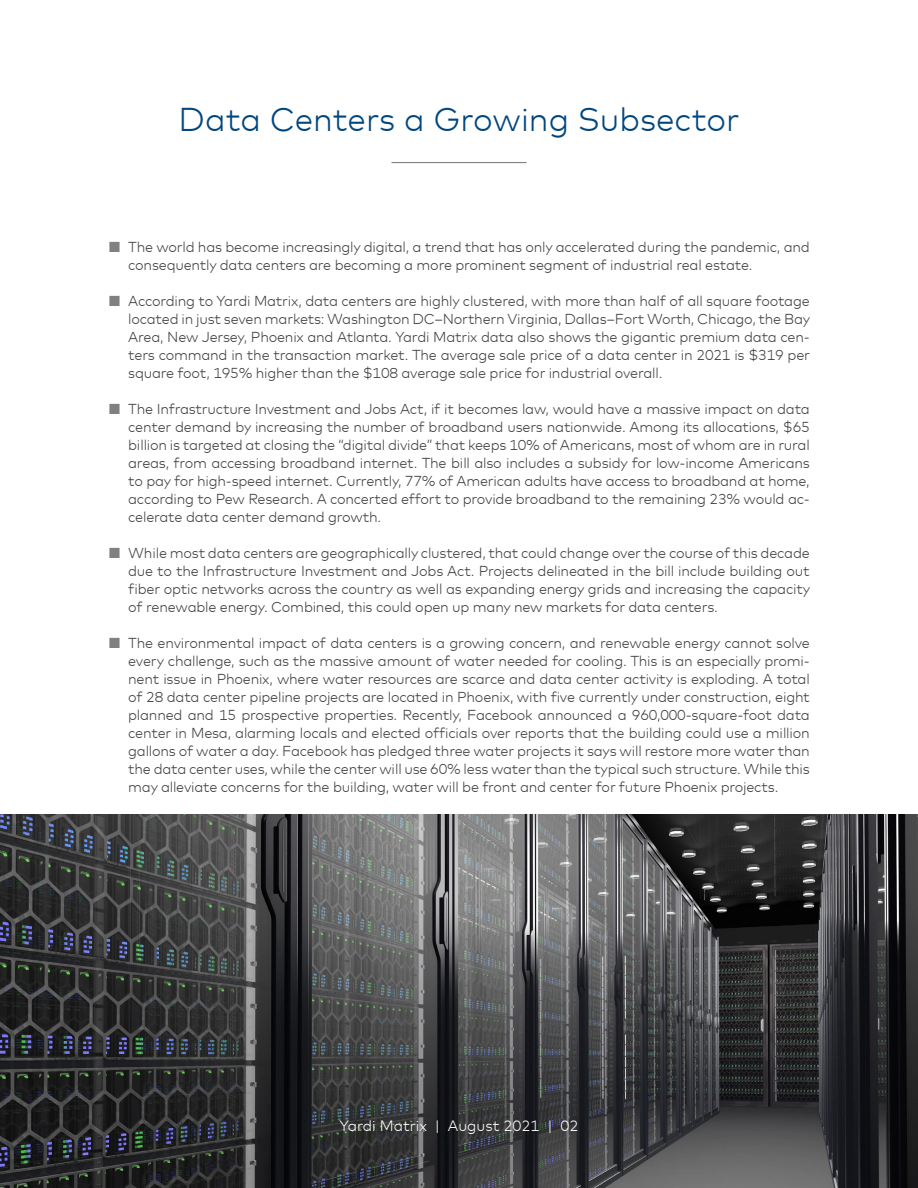
<style>
.page{position:relative;width:918px;height:1188px;background:#fff}
.page>*{position:absolute;margin:0;border:0;box-sizing:border-box;transform-origin:0 0}
.t1{font:300 33px "Mark Offc Pro";color:#00467f}
.t2{font:300 15px "Mark Offc Pro";color:#fff}
.t3{font:300 14.4px/18px "Mark Offc Pro";letter-spacing:-.015em;color:#414141;text-align:justify}
.s1{color:#808080}
</style>
<div class="page">
<img style="left:0;top:814px;width:918px;height:374px">
<hr style="left:392px;top:162px;width:134px;height:1px;background:#808080">
<h1 class="t1" style="left:179px;top:95px;width:563px">Data Centers a Growing Subsector</h1>
<p class="t3" style="left:128px;top:237px;width:683px;text-indent:-20px"><span class="s1">■</span> The world has become increasingly digital, a trend that has only accelerated during the pandemic, and consequently data centers are becoming a more prominent segment of industrial real estate.</p>
<p class="t3" style="left:128px;top:291px;width:683px;text-indent:-20px"><span class="s1">■</span> According to Yardi Matrix, data centers are highly clustered, with more than half of all square footage located in just seven markets: Washington DC–Northern Virginia, Dallas–Fort Worth, Chicago, the Bay Area, New Jersey, Phoenix and Atlanta. Yardi Matrix data also shows the gigantic premium data cen&shy;ters command in the transaction market. The average sale price of a data center in 2021 is $319 per square foot, 195% higher than the $108 average sale price for industrial overall.</p>
<p class="t3" style="left:128px;top:399px;width:683px;text-indent:-20px"><span class="s1">■</span> The Infrastructure Investment and Jobs Act, if it becomes law, would have a massive impact on data center demand by increasing the number of broadband users nationwide. Among its allocations, $65 billion is targeted at closing the “digital divide” that keeps 10% of Americans, most of whom are in rural areas, from accessing broadband internet. The bill also includes a subsidy for low-income Americans to pay for high-speed internet. Currently, 77% of American adults have access to broadband at home, according to Pew Research. A concerted effort to provide broadband to the remaining 23% would ac&shy;celerate data center demand growth.</p>
<p class="t3" style="left:128px;top:543px;width:683px;text-indent:-20px"><span class="s1">■</span> While most data centers are geographically clustered, that could change over the course of this decade due to the Infrastructure Investment and Jobs Act. Projects delineated in the bill include building out fiber optic networks across the country as well as expanding energy grids and increasing the capacity of renewable energy. Combined, this could open up many new markets for data centers.</p>
<p class="t3" style="left:128px;top:633px;width:683px;text-indent:-20px"><span class="s1">■</span> The environmental impact of data centers is a growing concern, and renewable energy cannot solve every challenge, such as the massive amount of water needed for cooling. This is an especially promi&shy;nent issue in Phoenix, where water resources are scarce and data center activity is exploding. A total of 28 data center pipeline projects are located in Phoenix, with five currently under construction, eight planned and 15 prospective properties. Recently, Facebook announced a 960,000-square-foot data center in Mesa, alarming locals and elected officials over reports that the building could use a million gallons of water a day. Facebook has pledged three water projects it says will restore more water than the data center uses, while the center will use 60% less water than the typical such structure. While this may alleviate concerns for the building, water will be front and center for future Phoenix projects.</p>
<p class="t2" style="left:339px;top:1115px;width:241px">Yardi Matrix | August 2021 | 02</p>
</div>
